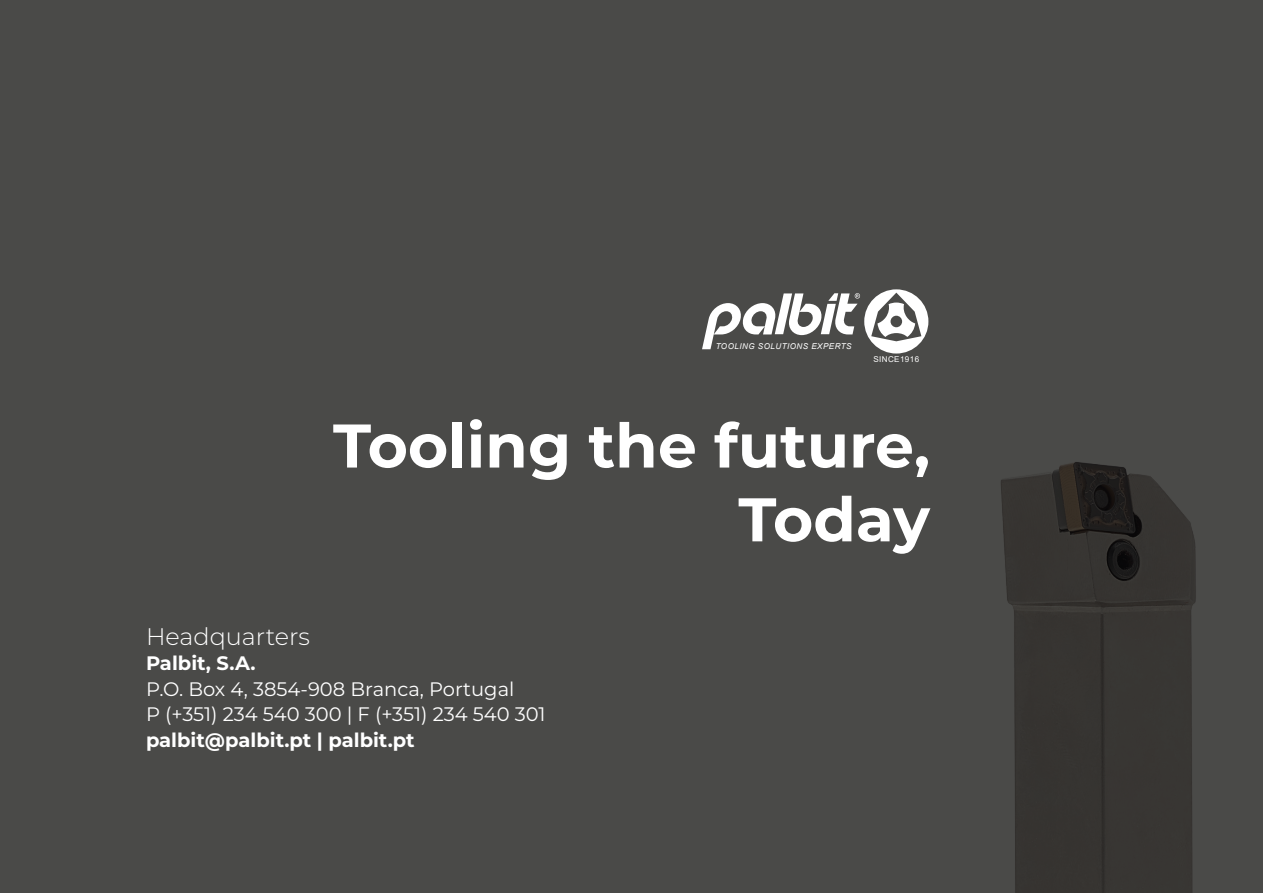
<style>
.page{position:relative;width:1263px;height:893px;background:#4a4a48}
.page>*{position:absolute;margin:0;border:0;box-sizing:border-box;transform-origin:0 0}
.t1{font:700 61.5px "Montserrat";color:#fff}
.t2{font:300 24px "Montserrat";color:#fff}
.t3{font:19.5px "Montserrat";color:#fff}
.t4{font:700 19.5px "Montserrat";color:#fff}
.t5{font:italic 8.1px "Arial";letter-spacing:.06em;color:#fff}
.t6{font:8.1px "Arial";letter-spacing:.05em;color:#fff}
</style>
<div class="page">
<svg style="left:702px;top:289px;width:226px;height:65px"></svg>
<img style="left:1001px;top:462px;width:195px;height:431px">
<p class="t5" style="left:716px;top:341px;width:137px">TOOLING SOLUTIONS EXPERTS</p>
<p class="t6" style="left:873px;top:354px;width:47px">SINCE1916</p>
<p class="t1" style="left:333px;top:401px;width:598px">Tooling the future,</p>
<p class="t1" style="left:738px;top:475px;width:193px">Today</p>
<p class="t2" style="left:146px;top:620px;width:166px">Headquarters</p>
<p class="t4" style="left:146px;top:649px;width:111px">Palbit, S.A.</p>
<p class="t3" style="left:146px;top:676px;width:370px">P.O. Box 4, 3854-908 Branca, Portugal</p>
<p class="t3" style="left:146px;top:701px;width:401px">P (+351) 234 540 300 | F (+351) 234 540 301</p>
<p class="t4" style="left:146px;top:726px;width:270px">palbit@palbit.pt | palbit.pt</p>
</div>
